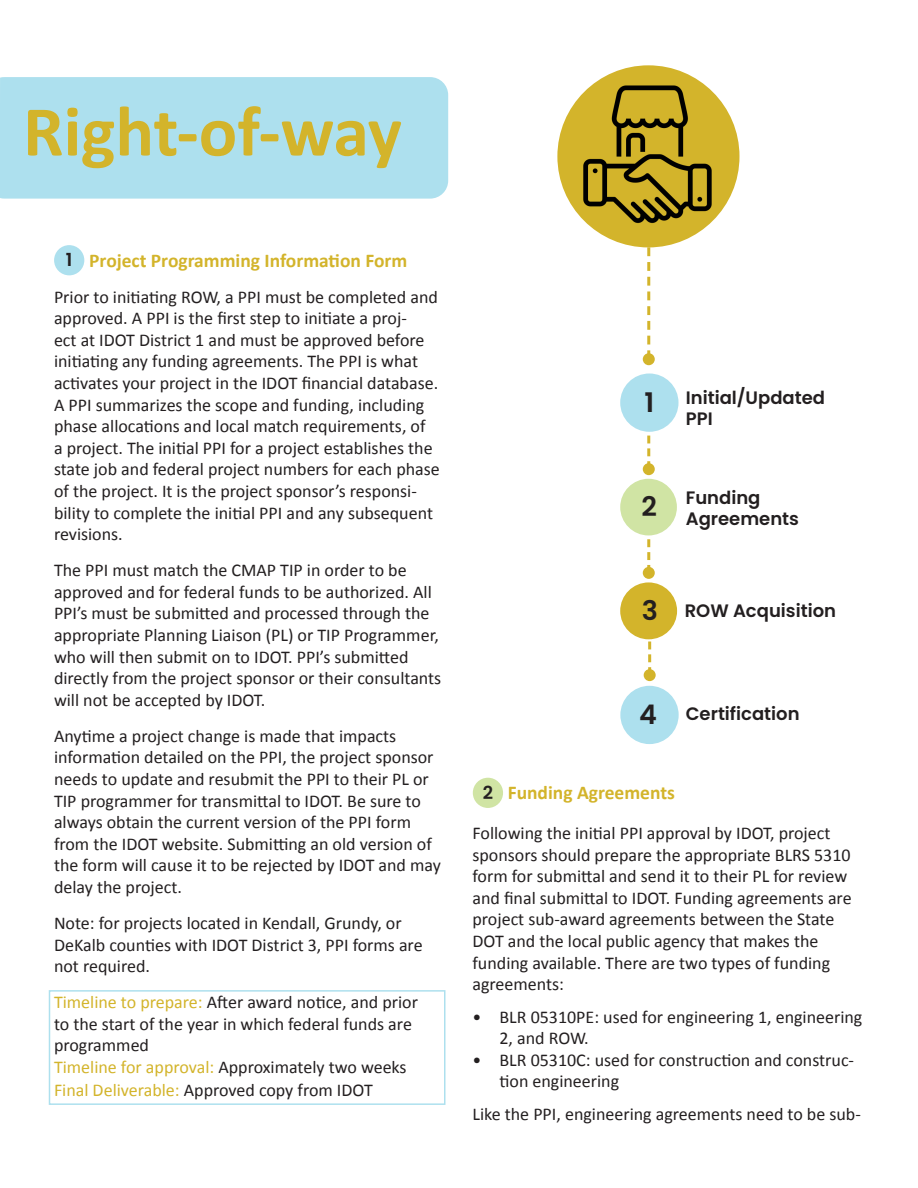
<style>
.page{position:relative;width:918px;height:1188px;background:#fff}
.page>*{position:absolute;margin:0;border:0;box-sizing:border-box;transform-origin:0 0}
.t1{font:700 72px "Calibri";color:#d3b42b}
.t2{font:600 27px "Poppins";color:#231f20}
.t3{font:700 19.5px "Calibri";color:#d3b42b}
.t4{font:18px/21.6px "Calibri";color:#231f20}
.t5{font:600 18px/21.6px "Poppins";color:#231f20}
.s1{color:#d3b42b}
</style>
<div class="page">
<div style="left:0;top:77px;width:448px;height:122px;background:#ade0ee"></div>
<div style="left:557px;top:65px;width:182px;height:182px;background:#d3b42b;border-radius:50%"></div>
<img style="left:557px;top:76px;width:162px;height:176px">
<svg style="left:647px;top:247px;width:3px;height:106px"></svg>
<div style="left:643px;top:353px;width:12px;height:12px;background:#d3b42b;border-radius:50%"></div>
<div style="left:620px;top:373px;width:59px;height:59px;background:#ade0ee;border-radius:50%"></div>
<svg style="left:647px;top:436px;width:3px;height:27px"></svg>
<div style="left:643px;top:463px;width:12px;height:12px;background:#d3b42b;border-radius:50%"></div>
<div style="left:620px;top:479px;width:57px;height:56px;background:#d0e4a4;border-radius:50%"></div>
<svg style="left:647px;top:539px;width:3px;height:28px"></svg>
<div style="left:643px;top:567px;width:12px;height:12px;background:#d3b42b;border-radius:50%"></div>
<div style="left:620px;top:582px;width:57px;height:57px;background:#d3b42b;border-radius:50%"></div>
<div style="left:54px;top:245px;width:30px;height:30px;background:#ade0ee;border-radius:50%"></div>
<div style="left:473px;top:778px;width:30px;height:30px;background:#d0e4a4;border-radius:50%"></div>
<div style="left:620px;top:686px;width:59px;height:58px;background:#ade0ee;border-radius:50%"></div>
<svg style="left:648px;top:642px;width:3px;height:27px"></svg>
<div style="left:644px;top:669px;width:12px;height:12px;background:#d3b42b;border-radius:50%"></div>
<div style="left:49px;top:990px;width:397px;height:115px;border:2px solid #ade0ee"></div>
<p class="t1" style="left:23px;top:81px;width:380px">Right-of-way</p>
<p class="t3" style="left:89px;top:246px;width:320px">Project Programming Information Form</p>
<p class="t4" style="left:54px;top:285px;width:387px">Prior to initiating ROW, a PPI must be completed and approved. A PPI is the first step to initiate a proj-<br>ect at IDOT District 1 and must be approved before initiating any funding agreements. The PPI is what activates your project in the IDOT financial database.<br>A PPI summarizes the scope and funding, including phase allocations and local match requirements, of<br>a project. The initial PPI for a project establishes the state job and federal project numbers for each phase of the project. It is the project sponsor’s responsi&shy;bility to complete the initial PPI and any subsequent revisions.</p>
<p class="t4" style="left:54px;top:559px;width:389px">The PPI must match the CMAP TIP in order to be approved and for federal funds to be authorized. All PPI’s must be submitted and processed through the appropriate Planning Liaison (PL) or TIP Programmer, who will then submit on to IDOT. PPI’s submitted directly from the project sponsor or their consultants will not be accepted by IDOT.</p>
<p class="t4" style="left:54px;top:725px;width:388px">Anytime a project change is made that impacts information detailed on the PPI, the project sponsor needs to update and resubmit the PPI to their PL or TIP programmer for transmittal to IDOT. Be sure to always obtain the current version of the PPI form from the IDOT website. Submitting an old version of the form will cause it to be rejected by IDOT and may delay the project.</p>
<p class="t4" style="left:54px;top:912px;width:370px">Note: for projects located in Kendall, Grundy, or<br>DeKalb counties with IDOT District 3, PPI forms are not required.</p>
<p class="t4" style="left:54px;top:991px;width:366px"><span class="s1">Timeline to prepare:</span> After award notice, and prior to the start of the year in which federal funds are programmed</p>
<p class="t4" style="left:54px;top:1056px;width:354px"><span class="s1">Timeline for approval:</span> Approximately two weeks</p>
<p class="t4" style="left:54px;top:1079px;width:320px"><span class="s1">Final Deliverable:</span> Approved copy from IDOT</p>
<p class="t5" style="left:66px;top:249px;width:8px">1</p>
<p class="t2" style="left:644px;top:386px;width:11px">1</p>
<p class="t2" style="left:642px;top:491px;width:17px">2</p>
<p class="t2" style="left:642px;top:595px;width:18px">3</p>
<p class="t5" style="left:686px;top:387px;width:141px">Initial/Updated<br>PPI</p>
<p class="t5" style="left:686px;top:487px;width:115px">Funding<br>Agreements</p>
<p class="t5" style="left:685px;top:600px;width:153px">ROW Acquisition</p>
<p class="t2" style="left:639px;top:699px;width:19px">4</p>
<p class="t5" style="left:686px;top:703px;width:115px">Certification</p>
<p class="t3" style="left:508px;top:778px;width:169px">Funding Agreements</p>
<p class="t4" style="left:472px;top:822px;width:381px">Following the initial PPI approval by IDOT, project sponsors should prepare the appropriate BLRS 5310 form for submittal and send it to their PL for review and final submittal to IDOT. Funding agreements are project sub-award agreements between the State DOT and the local public agency that makes the funding available. There are two types of funding agreements:</p>
<p class="t4" style="left:500px;top:1005px;width:364px;text-indent:-27px">• BLR 05310PE: used for engineering 1, engineering<br>2, and ROW.</p>
<p class="t4" style="left:500px;top:1049px;width:356px;text-indent:-27px">• BLR 05310C: used for construction and construc&shy;tion engineering</p>
<p class="t4" style="left:472px;top:1103px;width:390px">Like the PPI, engineering agreements need to be sub-</p>
<p class="t5" style="left:483px;top:782px;width:12px">2</p>
</div>
